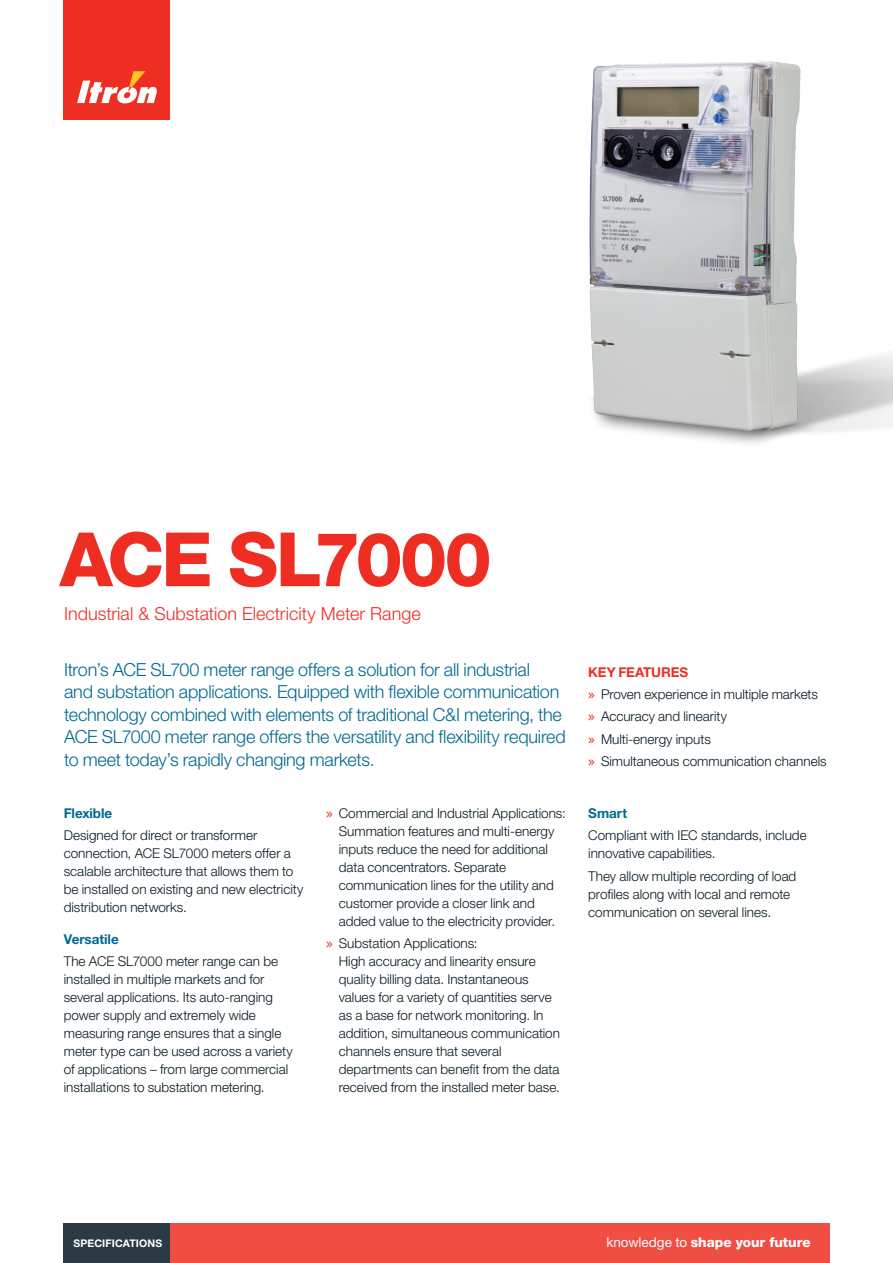
<style>
.page{position:relative;width:893px;height:1263px;background:#fff}
.page>*{position:absolute;margin:0;border:0;box-sizing:border-box;transform-origin:0 0}
.Headline_50_50{font:800 75px "Helvetica Neue LT Std";letter-spacing:-.035em;color:#ee2e22}
.Introduction_Copy{font:300 18px/22.5px "Helvetica Neue LT Std";letter-spacing:-.015em;color:#006991}
.Subhead{font:300 18px "Helvetica Neue LT Std";color:#ee2e22}
.Bullet_List_Level_1{font:300 13.5px/18px "Helvetica Neue LT Std";color:#071822}
.Body_Copy_9_12{font:300 13.5px/18px "Helvetica Neue LT Std";color:#071822}
.t1{font:800 13.5px "Helvetica Neue LT Std";letter-spacing:.005em;color:#fff}
.Section_Subhead{font:700 13.5px "Helvetica Neue LT Std";letter-spacing:-.005em;color:#006991}
.Section_Title{font:700 13.5px "Helvetica Neue LT Std";letter-spacing:-.01em;color:#ee2e22}
.t2{font:700 10.5px "Helvetica Neue LT Std";letter-spacing:.01em;color:#fff}
.s1{font-family:"Lucida Grande";font-weight:400;color:#ee2e22}
.s2{font-weight:400}
</style>
<div class="page">
<img style="left:589px;top:61px;width:304px;height:383px">
<div style="left:64px;top:0;width:106px;height:119px;background:#ee2e22"></div>
<svg style="left:77px;top:71px;width:80px;height:32px"></svg>
<div style="left:64px;top:1223px;width:106px;height:40px;background:#2c3b43"></div>
<div style="left:170px;top:1223px;width:659px;height:40px;background:#f04d43"></div>
<p class="Headline_50_50" style="left:60px;top:515px;width:433px">ACE SL7000</p>
<p class="Subhead" style="left:64px;top:603px;width:358px">Industrial &amp; Substation Electricity Meter Range</p>
<p class="Introduction_Copy" style="left:64px;top:658px;width:503px">Itron’s ACE SL700 meter range offers a solution for all industrial<br>and substation applications. Equipped with flexible communication technology combined with elements of traditional C&amp;I metering, the ACE SL7000 meter range offers the versatility and flexibility required to meet today’s rapidly changing markets.</p>
<p class="Section_Subhead" style="left:64px;top:805px;width:50px">Flexible</p>
<p class="Body_Copy_9_12" style="left:64px;top:826px;width:241px">Designed for direct or transformer connection, ACE SL7000 meters offer a scalable architecture that allows them to be installed on existing and new electricity distribution networks.</p>
<p class="Section_Subhead" style="left:64px;top:931px;width:57px">Versatile</p>
<p class="Body_Copy_9_12" style="left:64px;top:952px;width:230px">The ACE SL7000 meter range can be installed in multiple markets and for several applications. Its auto-ranging power supply and extremely wide measuring range ensures that a single meter type can be used across a variety of applications – from large commercial installations to substation metering.</p>
<p class="Bullet_List_Level_1" style="left:339px;top:804px;width:229px;text-indent:-13px"><span class="s1">»</span> Commercial and Industrial Applications:<br>Summation features and multi-energy inputs reduce the need for additional data concentrators. Separate communication lines for the utility and customer provide a closer link and added value to the electricity provider.</p>
<p class="Bullet_List_Level_1" style="left:339px;top:934px;width:223px;text-indent:-13px"><span class="s1">»</span> Substation Applications:<br>High accuracy and linearity ensure quality billing data. Instantaneous values for a variety of quantities serve as a base for network monitoring. In addition, simultaneous communication channels ensure that several departments can benefit from the data received from the installed meter base.</p>
<p class="Section_Title" style="left:588px;top:664px;width:101px">KEY FEATURES</p>
<p class="Bullet_List_Level_1" style="left:588px;top:685px;width:231px"><span class="s1">»</span> Proven experience in multiple markets</p>
<p class="Bullet_List_Level_1" style="left:588px;top:707px;width:140px"><span class="s1">»</span> Accuracy and linearity</p>
<p class="Bullet_List_Level_1" style="left:588px;top:729px;width:124px"><span class="s1">»</span> Multi-energy inputs</p>
<p class="Bullet_List_Level_1" style="left:588px;top:752px;width:240px"><span class="s1">»</span> Simultaneous communication channels</p>
<p class="Section_Subhead" style="left:588px;top:805px;width:40px">Smart</p>
<p class="Body_Copy_9_12" style="left:588px;top:826px;width:220px">Compliant with IEC standards, include innovative capabilities.</p>
<p class="Body_Copy_9_12" style="left:588px;top:866px;width:210px">They allow multiple recording of load profiles along with local and remote communication on several lines.</p>
<p class="t2" style="left:73px;top:1236px;width:90px">SPECIFICATIONS</p>
<p class="t1" style="left:606px;top:1234px;width:206px"><span class="s2">knowledge to</span> shape your future</p>
</div>
